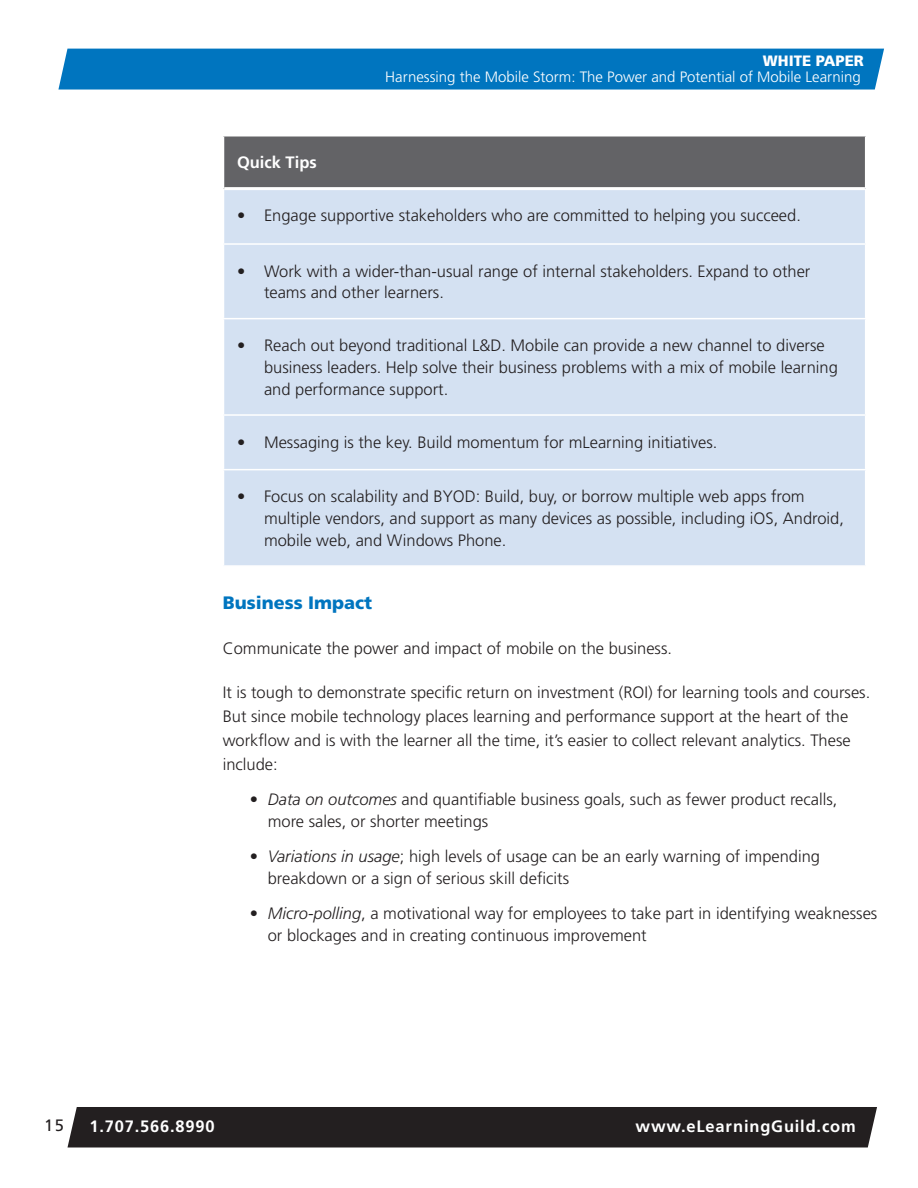
<style>
.page{position:relative;width:918px;height:1188px;background:#fff}
.page>*{position:absolute;margin:0;border:0;box-sizing:border-box;transform-origin:0 0}
.t1{font:900 18px "Frutiger LT Std";color:#0075bf}
.t2{font:300 16.5px/21.8px "Frutiger LT Std";color:#231f20}
.t3{font:700 16.5px "Frutiger LT Std";letter-spacing:.05em;color:#fff}
.t4{font:700 16.5px "Frutiger LT Std";color:#fff}
.t5{font:16.5px "Frutiger LT Std";color:#231f20}
.t6{font:300 15px "Frutiger LT Std";color:#fff}
.t7{font:900 15px "Frutiger LT Std";color:#fff}
.s1{font-style:italic}
</style>
<div class="page">
<div style="left:58px;top:49px;width:826px;height:41px;background:#0075bf"></div>
<div style="left:68px;top:1107px;width:809px;height:40px;background:#231f20"></div>
<div style="left:224px;top:136px;width:642px;height:53px;background:#636366"></div>
<div style="left:224px;top:190px;width:641px;height:375px;background:#d4e1f2"></div>
<hr style="left:223px;top:243px;width:643px;height:2px;background:#fff">
<hr style="left:223px;top:318px;width:643px;height:1px;background:#fff">
<hr style="left:223px;top:414px;width:643px;height:2px;background:#fff">
<hr style="left:223px;top:469px;width:643px;height:1px;background:#fff">
<hr style="left:224px;top:187px;width:641px;height:3px;background:#fff">
<hr style="left:865px;top:136px;width:1px;height:53px;background:#fff">
<p class="t7" style="left:763px;top:52px;width:102px">WHITE PAPER</p>
<p class="t6" style="left:385px;top:69px;width:477px">Harnessing the Mobile Storm: The Power and Potential of Mobile Learning</p>
<p class="t4" style="left:237px;top:153px;width:81px">Quick Tips</p>
<p class="t2" style="left:237px;top:205px;width:565px">• Engage supportive stakeholders who are committed to helping you succeed.</p>
<p class="t2" style="left:264px;top:260px;width:548px;text-indent:-27px">• Work with a wider-than-usual range of internal stakeholders. Expand to other teams and other learners.</p>
<p class="t2" style="left:264px;top:335px;width:575px;text-indent:-27px">• Reach out beyond traditional L&amp;D. Mobile can provide a new channel to diverse business leaders. Help solve their business problems with a mix of mobile learning and performance support.</p>
<p class="t2" style="left:237px;top:431px;width:482px">• Messaging is the key. Build momentum for mLearning initiatives.</p>
<p class="t2" style="left:264px;top:486px;width:582px;text-indent:-27px">• Focus on scalability and BYOD: Build, buy, or borrow multiple web apps from multiple vendors, and support as many devices as possible, including iOS, Android, mobile web, and Windows Phone.</p>
<p class="t1" style="left:223px;top:592px;width:151px">Business Impact</p>
<p class="t2" style="left:223px;top:637px;width:451px">Communicate the power and impact of mobile on the business.</p>
<p class="t2" style="left:223px;top:680px;width:649px;line-height:24px">It is tough to demonstrate specific return on investment (ROI) for learning tools and courses.<br>But since mobile technology places learning and performance support at the heart of the workflow and is with the learner all the time, it’s easier to collect relevant analytics. These include:</p>
<p class="t2" style="left:268px;top:789px;width:571px;text-indent:-18px">• <span class="s1">Data on outcomes</span> and quantifiable business goals, such as fewer product recalls, more sales, or shorter meetings</p>
<p class="t2" style="left:268px;top:846px;width:554px;text-indent:-18px">• <span class="s1">Variations in usage</span>; high levels of usage can be an early warning of impending breakdown or a sign of serious skill deficits</p>
<p class="t2" style="left:268px;top:903px;width:611px;text-indent:-18px">• <span class="s1">Micro-polling</span>, a motivational way for employees to take part in identifying weaknesses or blockages and in creating continuous improvement</p>
<p class="t5" style="left:44px;top:1115px;width:21px">15</p>
<p class="t3" style="left:89px;top:1117px;width:127px">1.707.566.8990</p>
<p class="t3" style="left:636px;top:1117px;width:222px">www.eLearningGuild.com</p>
</div>
